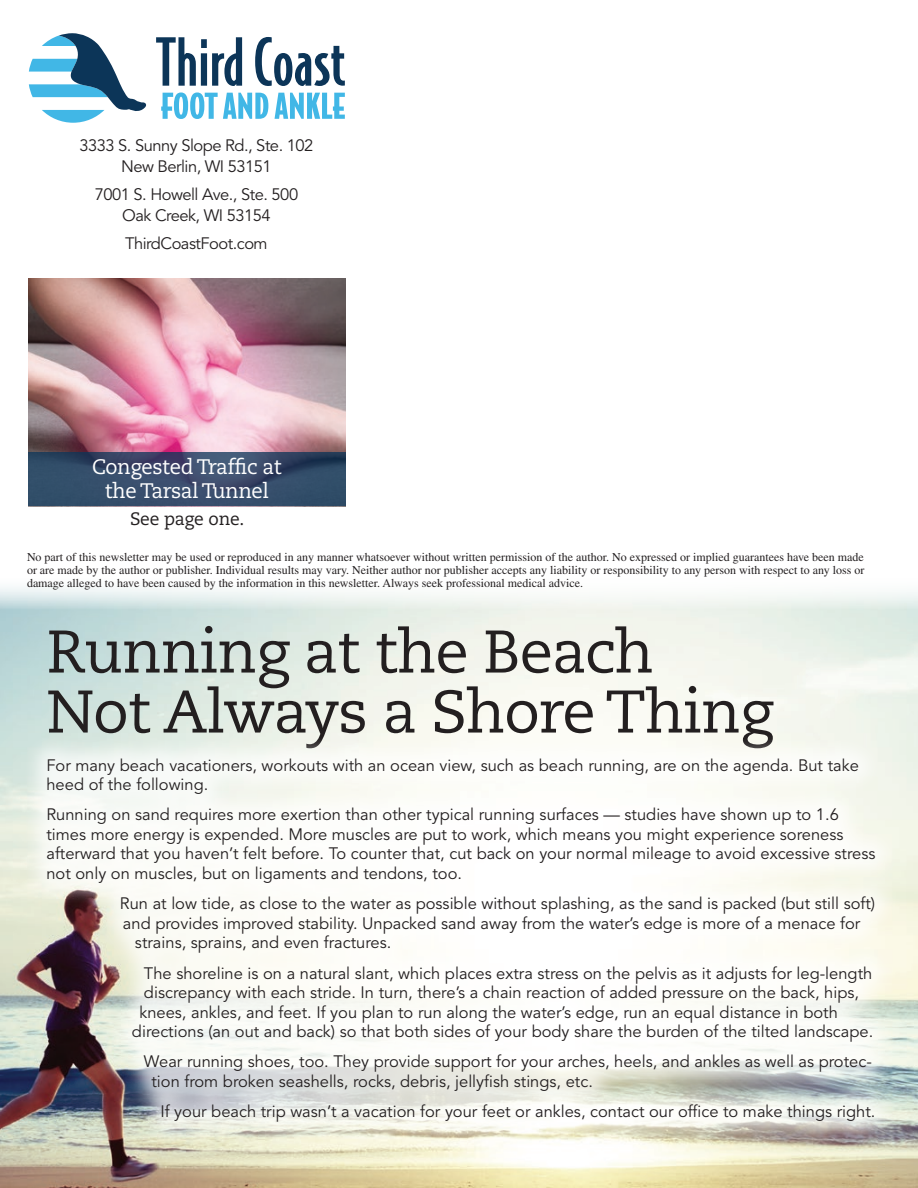
<style>
.page{position:relative;width:918px;height:1188px;background:#fff}
.page>*{position:absolute;margin:0;border:0;box-sizing:border-box;transform-origin:0 0}
.t1{font:60px/60px "Caecilia LT Std";letter-spacing:-.02em;color:#231f20}
.t2{font:21px/24px "Caecilia LT Std";letter-spacing:-.02em;color:#fff;text-align:center}
.t3{font:18px "Caecilia LT Std";letter-spacing:-.01em;color:#231f20}
.t4{font:16.5px/19.5px "Avenir LT Std";color:#231f20}
.t5{font:16.5px/21px "Avenir LT Std";letter-spacing:-.03em;color:#231f20;text-align:center}
.t6{font:12px/12.8px "Times LT Std";color:#231f20;text-align:justify}
</style>
<div class="page">
<img style="left:0;top:587px;width:918px;height:601px">
<div style="left:21px;top:733px;width:879px;height:414px;background:#fff;opacity:.75"></div>
<img style="left:28px;top:279px;width:318px;height:173px">
<svg style="left:28px;top:452px;width:318px;height:54px;background:#354a68"></svg>
<svg style="left:156px;top:37px;width:86px;height:49px"></svg>
<svg style="left:255px;top:37px;width:90px;height:49px"></svg>
<svg style="left:161px;top:92px;width:107px;height:27px"></svg>
<svg style="left:275px;top:93px;width:70px;height:26px"></svg>
<svg style="left:29px;top:33px;width:118px;height:90px"></svg>
<p class="t5" style="left:79px;top:136px;width:235px">3333 S. Sunny Slope Rd., Ste. 102<br>New Berlin, WI 53151</p>
<p class="t5" style="left:95px;top:184px;width:205px">7001 S. Howell Ave., Ste. 500<br>Oak Creek, WI 53154</p>
<p class="t5" style="left:125px;top:233px;width:144px">ThirdCoastFoot.com</p>
<p class="t2" style="left:92px;top:455px;width:191px">Congested Traffic at the Tarsal Tunnel</p>
<p class="t3" style="left:130px;top:508px;width:116px">See page one.</p>
<p class="t6" style="left:27px;top:551px;width:839px">No part of this newsletter may be used or reproduced in any manner whatsoever without written permission of the author. No expressed or implied guarantees have been made or are made by the author or publisher. Individual results may vary. Neither author nor publisher accepts any liability or responsibility to any person with respect to any loss or damage alleged to have been caused by the information in this newsletter. Always seek professional medical advice.</p>
<h1 class="t1" style="left:46px;top:623px;width:728px">Running at the Beach<br>Not Always a Shore Thing</h1>
<p class="t4" style="left:46px;top:756px;width:814px">For many beach vacationers, workouts with an ocean view, such as beach running, are on the agenda. But take heed of the following.</p>
<p class="t4" style="left:46px;top:805px;width:830px">Running on sand requires more exertion than other typical running surfaces — studies have shown up to 1.6 times more energy is expended. More muscles are put to work, which means you might experience soreness afterward that you haven’t felt before. To counter that, cut back on your normal mileage to avoid excessive stress not only on muscles, but on ligaments and tendons, too.</p>
<p class="t4" style="left:120px;top:894px;width:757px">Run at low tide, as close to the water as possible without splashing, as the sand is packed (but still soft)</p>
<p class="t4" style="left:123px;top:914px;width:739px">and provides improved stability. Unpacked sand away from the water’s edge is more of a menace for</p>
<p class="t4" style="left:135px;top:933px;width:258px">strains, sprains, and even fractures.</p>
<p class="t4" style="left:144px;top:964px;width:730px">The shoreline is on a natural slant, which places extra stress on the pelvis as it adjusts for leg-length</p>
<p class="t4" style="left:144px;top:983px;width:717px">discrepancy with each stride. In turn, there’s a chain reaction of added pressure on the back, hips,</p>
<p class="t4" style="left:139px;top:1003px;width:700px">knees, ankles, and feet. If you plan to run along the water’s edge, run an equal distance in both</p>
<p class="t4" style="left:132px;top:1022px;width:743px">directions (an out and back) so that both sides of your body share the burden of the tilted landscape.</p>
<p class="t4" style="left:151px;top:1052px;width:722px;text-indent:-8px">Wear running shoes, too. They provide support for your arches, heels, and ankles as well as protec&shy;tion from broken seashells, rocks, debris, jellyfish stings, etc.</p>
<p class="t4" style="left:160px;top:1102px;width:717px">If your beach trip wasn’t a vacation for your feet or ankles, contact our office to make things right.</p>
</div>
